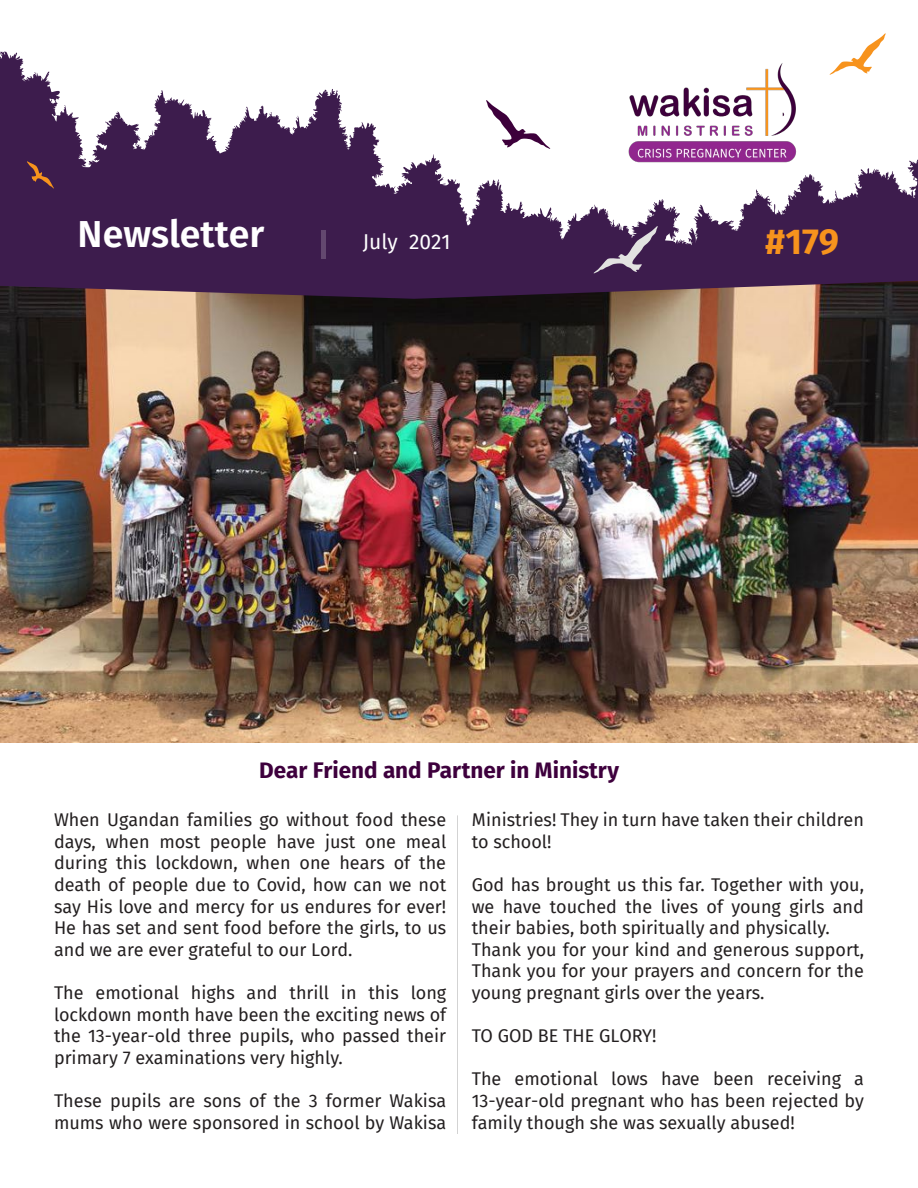
<style>
.page{position:relative;width:918px;height:1188px;background:#fff}
.page>*{position:absolute;margin:0;border:0;box-sizing:border-box;transform-origin:0 0}
.t1{font:600 37.5px "Fira Sans";color:#fff}
.t2{font:700 36px "Fira Sans";color:#f7931d}
.t3{font:700 22.5px "Fira Sans";color:#3e003d}
.t4{font:21px "Fira Sans";color:#fff}
.t5{font:18px/21.6px "Fira Sans";color:#231f20;text-align:justify}
</style>
<div class="page">
<img style="left:0;top:299px;width:918px;height:443px">
<svg style="left:864px;top:33px;width:22px;height:18px"></svg>
<svg style="left:0;top:51px;width:918px;height:248px;fill:#3d1c4d"></svg>
<svg style="left:486px;top:100px;width:64px;height:49px"></svg>
<svg style="left:593px;top:226px;width:65px;height:48px;background:#5f456c"></svg>
<hr style="left:321px;top:230px;width:4px;height:29px;background:#63486f">
<hr style="left:457px;top:815px;width:1px;height:319px;background:#231f20">
<svg style="left:27px;top:161px;width:27px;height:28px"></svg>
<p class="t1" style="left:78px;top:203px;width:188px">Newsletter</p>
<p class="t4" style="left:363px;top:226px;width:89px">July 2021</p>
<p class="t2" style="left:765px;top:212px;width:75px">#179</p>
<p class="t3" style="left:259px;top:751px;width:362px">Dear Friend and Partner in Ministry</p>
<p class="t5" style="left:54px;top:809px;width:394px">When Ugandan families go without food these days, when most people have just one meal during this lockdown, when one hears of the death of people due to Covid, how can we not say His love and mercy for us endures for ever!<br>He has set and sent food before the girls, to us and we are ever grateful to our Lord.</p>
<p class="t5" style="left:54px;top:981px;width:394px">The emotional highs and thrill in this long lockdown month have been the exciting news of the 13-year-old three pupils, who passed their primary 7 examinations very highly.</p>
<p class="t5" style="left:54px;top:1089px;width:394px">These pupils are sons of the 3 former Wakisa mums who were sponsored in school by Wakisa</p>
<p class="t5" style="left:472px;top:809px;width:394px">Ministries! They in turn have taken their children to school!</p>
<p class="t5" style="left:472px;top:873px;width:394px">God has brought us this far. Together with you, we have touched the lives of young girls and their babies, both spiritually and physically.</p>
<p class="t5" style="left:472px;top:938px;width:394px">Thank you for your kind and generous support, Thank you for your prayers and concern for the young pregnant girls over the years.</p>
<p class="t5" style="left:472px;top:1025px;width:186px">TO GOD BE THE GLORY!</p>
<p class="t5" style="left:472px;top:1068px;width:394px">The emotional lows have been receiving a 13-year-old pregnant who has been rejected by family though she was sexually abused!</p>
</div>
